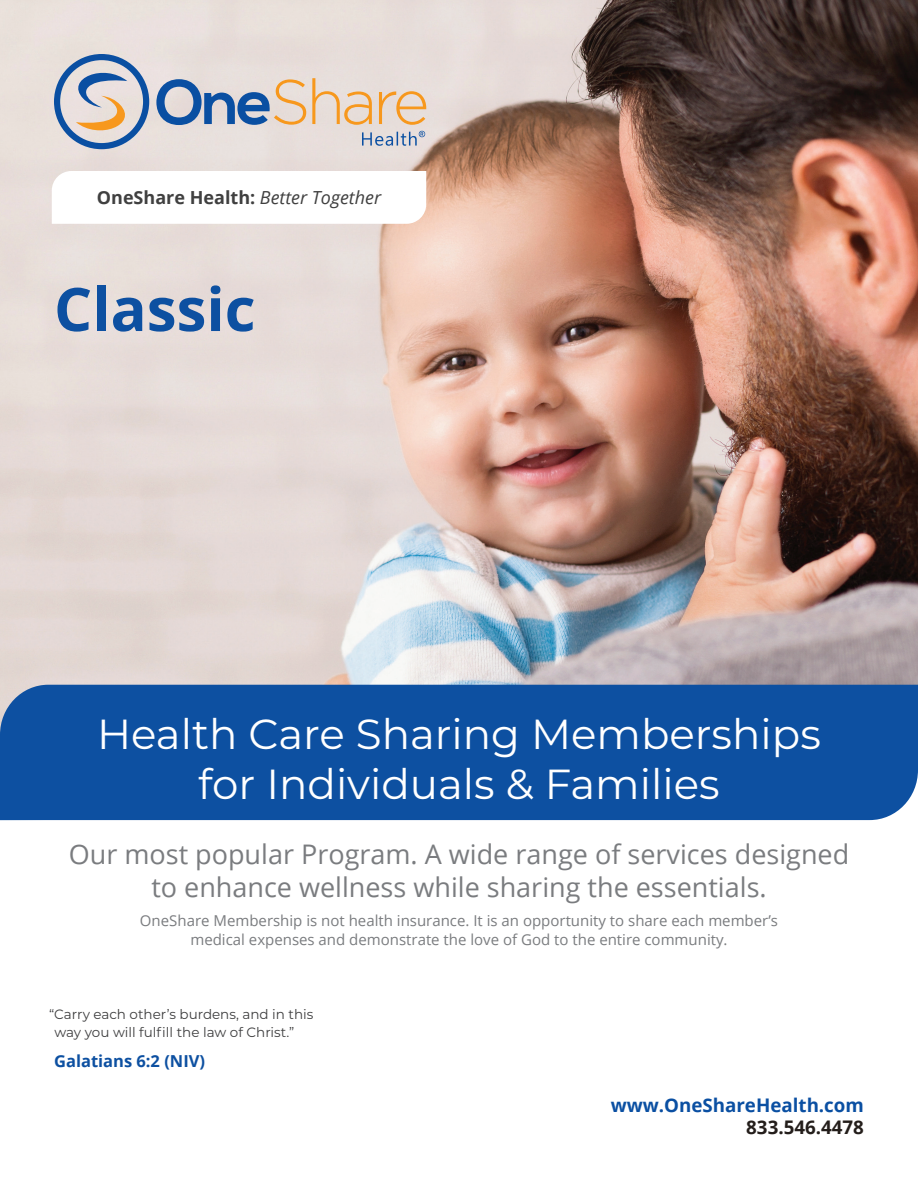
<style>
.page{position:relative;width:918px;height:1188px;background:#fff}
.page>*{position:absolute;margin:0;border:0;box-sizing:border-box;transform-origin:0 0}
.t1{font:700 60px "Open Sans";color:#0d50a1}
.t2{font:42px/50.4px "Montserrat";color:#fff;text-align:center}
.t3{font:27px/33px "Open Sans";color:#7a7c7f;text-align:center}
.t4{font:700 18.75px "Open Sans";color:#0a4fa2}
.t5{font:700 18.75px "Open Sans";color:#241e1b}
.t6{font:700 18px "Open Sans";color:#404040}
.t7{font:700 16.5px "Open Sans";color:#0d50a1}
.t8{font:15px/19.5px "Open Sans";color:#7a7c7f;text-align:center}
.t9{font:13.5px/18px "Montserrat";color:#3e3e3f}
.s1{font-weight:400;font-style:italic}
</style>
<div class="page">
<img style="left:0;top:0;width:918px;height:685px">
<div style="left:0;top:685px;width:918px;height:135px;background:#0d50a1"></div>
<svg style="left:52px;top:171px;width:374px;height:53px"></svg>
<svg style="left:54px;top:54px;width:372px;height:95px;background:#cbc8c9"></svg>
<p class="t6" style="left:97px;top:185px;width:286px">OneShare Health: <span class="s1">Better Together</span></p>
<p class="t1" style="left:54px;top:267px;width:203px">Classic</p>
<p class="t2" style="left:97px;top:707px;width:725px">Health Care Sharing Memberships for Individuals &amp; Families</p>
<p class="t3" style="left:69px;top:837px;width:782px">Our most popular Program. A wide range of services designed to enhance wellness while sharing the essentials.</p>
<p class="t8" style="left:140px;top:910px;width:640px">OneShare Membership is not health insurance. It is an opportunity to share each member’s medical expenses and demonstrate the love of God to the entire community.</p>
<p class="t9" style="left:54px;top:1004px;width:260px;text-indent:-5px">“Carry each other’s burdens, and in this way you will fulfill the law of Christ.”</p>
<p class="t7" style="left:54px;top:1049px;width:153px">Galatians 6:2 (NIV)</p>
<p class="t4" style="left:611px;top:1091px;width:255px">www.OneShareHealth.com</p>
<p class="t5" style="left:746px;top:1114px;width:119px">833.546.4478</p>
</div>
